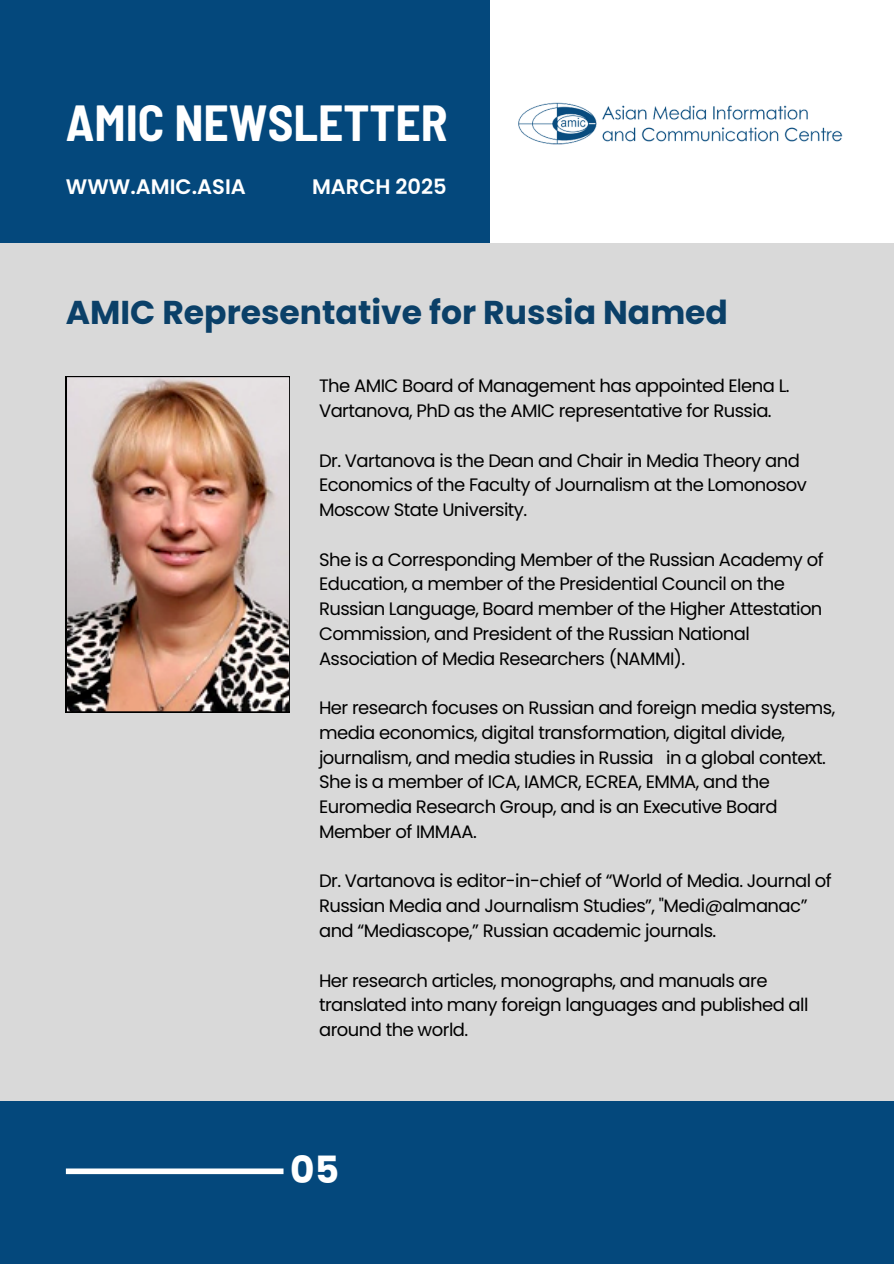
<style>
.page{position:relative;width:894px;height:1264px;background:#fff}
.page>*{position:absolute;margin:0;border:0;box-sizing:border-box;transform-origin:0 0}
.t1{font:700 semi-condensed 49.5px "Barlow";color:#fff}
.t2{font:700 37.5px "Poppins";color:#fff}
.t3{font:700 33px "Poppins";color:#0b4068}
.t4{font:600 21px "Poppins";color:#fff}
.t5{font:18px/24.8px "Poppins";letter-spacing:-.03em;color:#000}
</style>
<div class="page">
<div style="left:0;top:0;width:489px;height:243px;background:#04487c"></div>
<div style="left:0;top:1100px;width:893px;height:163px;background:#04487c"></div>
<div style="left:66px;top:1168px;width:217px;height:6px;background:#fff"></div>
<img style="left:518px;top:102px;width:325px;height:43px">
<div style="left:0;top:243px;width:893px;height:857px;background:#d9d9d9"></div>
<img style="left:66px;top:376px;width:224px;height:336px">
<h3 class="t1" style="left:66px;top:92px;width:383px">AMIC NEWSLETTER</h3>
<p class="t4" style="left:66px;top:172px;width:181px">WWW.AMIC.ASIA</p>
<h2 class="t4" style="left:312px;top:172px;width:136px">MARCH 2025</h2>
<h3 class="t3" style="left:66px;top:289px;width:663px">AMIC Representative for Russia Named</h3>
<p class="t5" style="left:319px;top:373px;width:472px">The AMIC Board of Management has appointed Elena L.<br>Vartanova, PhD as the AMIC representative for Russia.</p>
<p class="t5" style="left:319px;top:448px;width:489px">Dr. Vartanova is the Dean and Chair in Media Theory and<br>Economics of the Faculty of Journalism at the Lomonosov<br>Moscow State University.</p>
<p class="t5" style="left:319px;top:547px;width:506px">She is a Corresponding Member of the Russian Academy of Education, a member of the Presidential Council on the Russian Language, Board member of the Higher Attestation Commission, and President of the Russian National Association of Media Researchers (NAMMI).</p>
<p class="t5" style="left:319px;top:695px;width:517px">Her research focuses on Russian and foreign media systems, media economics, digital transformation, digital divide, journalism, and media studies in Russia in a global context.<br>She is a member of ICA, IAMCR, ECREA, EMMA, and the Euromedia Research Group, and is an Executive Board Member of IMMAA.</p>
<p class="t5" style="left:319px;top:868px;width:514px">Dr. Vartanova is editor-in-chief of “World of Media. Journal of<br>Russian Media and Journalism Studies”, "Medi@almanac” and “Mediascope,” Russian academic journals.</p>
<p class="t5" style="left:319px;top:967px;width:491px">Her research articles, monographs, and manuals are translated into many foreign languages and published all around the world.</p>
<h1 class="t2" style="left:290px;top:1143px;width:50px">05</h1>
</div>
